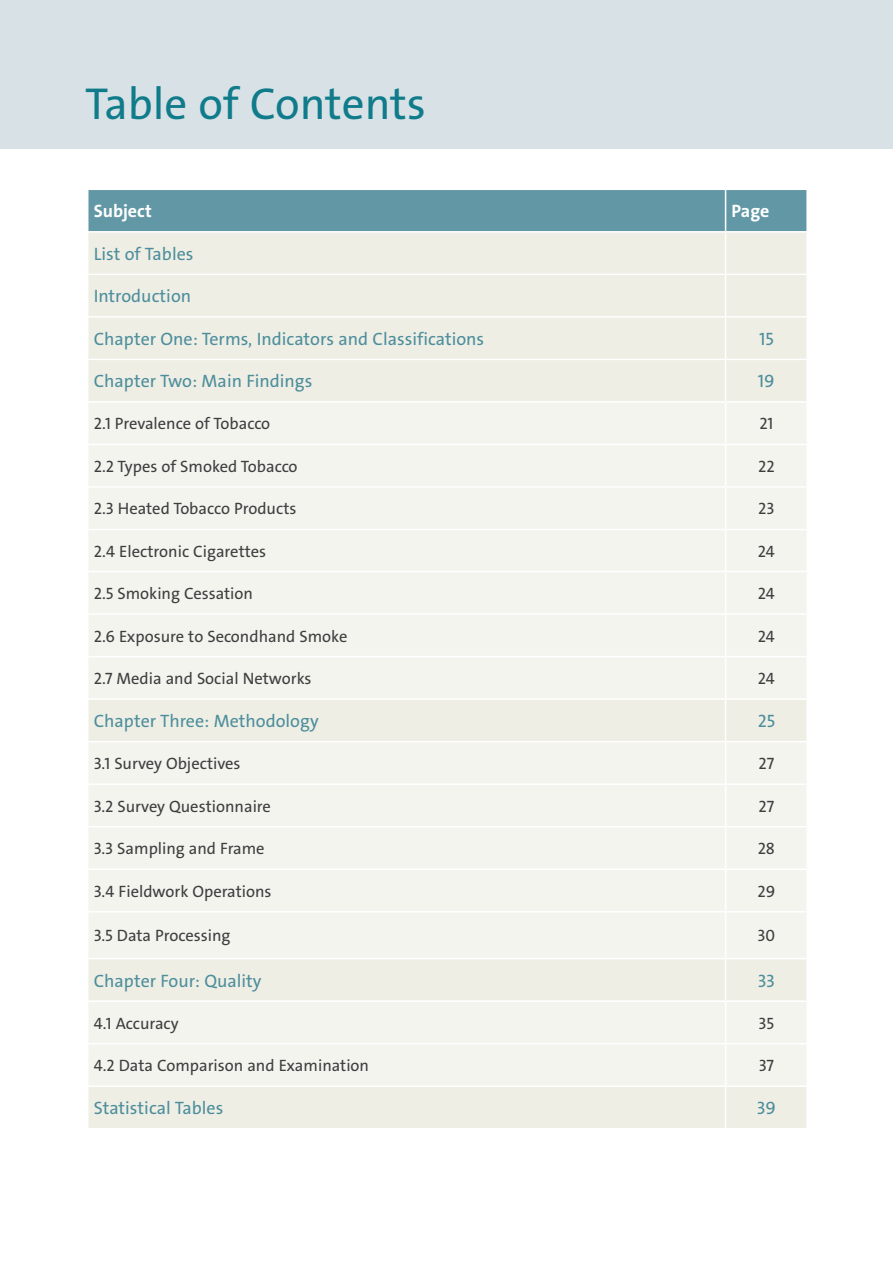
<style>
.page{position:relative;width:893px;height:1263px;background:#fff}
.page>*{position:absolute;margin:0;border:0;box-sizing:border-box;transform-origin:0 0}
.t1{font:45px "The Sans";color:#107b8a}
.t2{font:18px "The Sans";color:#4c8e9c}
.t3{font:700 18px "The Sans";color:#fff}
.t4{font:16.5px "The Sans";color:#3e3e3f}
</style>
<div class="page">
<div style="left:0;top:0;width:892px;height:148px;background:#d8e2e6"></div>
<div style="left:88px;top:190px;width:718px;height:41px;background:#6298a5"></div>
<div style="left:88px;top:233px;width:718px;height:895px;background:#efeee5"></div>
<svg style="left:88px;top:403px;width:718px;height:682px;background:#f2f3ed"></svg>
<hr style="left:725px;top:190px;width:1px;height:41px;background:#fff">
<hr style="left:725px;top:233px;width:1px;height:41px;background:#fff">
<hr style="left:87px;top:274px;width:639px;height:1px;background:#fff">
<hr style="left:726px;top:274px;width:82px;height:1px;background:#fff">
<hr style="left:725px;top:275px;width:1px;height:41px;background:#fff">
<hr style="left:87px;top:316px;width:639px;height:2px;background:#fff">
<hr style="left:726px;top:316px;width:82px;height:2px;background:#fff">
<hr style="left:725px;top:318px;width:1px;height:41px;background:#fff">
<hr style="left:87px;top:359px;width:639px;height:1px;background:#fff">
<hr style="left:726px;top:359px;width:82px;height:1px;background:#fff">
<hr style="left:725px;top:360px;width:1px;height:41px;background:#fff">
<hr style="left:87px;top:401px;width:639px;height:2px;background:#fff">
<hr style="left:726px;top:401px;width:82px;height:2px;background:#fff">
<hr style="left:725px;top:403px;width:1px;height:41px;background:#fff">
<hr style="left:87px;top:444px;width:639px;height:1px;background:#fff">
<hr style="left:726px;top:444px;width:82px;height:1px;background:#fff">
<hr style="left:725px;top:445px;width:1px;height:41px;background:#fff">
<hr style="left:87px;top:486px;width:639px;height:2px;background:#fff">
<hr style="left:726px;top:486px;width:82px;height:2px;background:#fff">
<hr style="left:725px;top:488px;width:1px;height:41px;background:#fff">
<hr style="left:87px;top:529px;width:639px;height:1px;background:#fff">
<hr style="left:726px;top:529px;width:82px;height:1px;background:#fff">
<hr style="left:725px;top:530px;width:1px;height:41px;background:#fff">
<hr style="left:87px;top:571px;width:639px;height:1px;background:#fff">
<hr style="left:726px;top:571px;width:82px;height:1px;background:#fff">
<hr style="left:725px;top:572px;width:1px;height:41px;background:#fff">
<hr style="left:87px;top:613px;width:639px;height:2px;background:#fff">
<hr style="left:726px;top:613px;width:82px;height:2px;background:#fff">
<hr style="left:725px;top:615px;width:1px;height:41px;background:#fff">
<hr style="left:87px;top:656px;width:639px;height:1px;background:#fff">
<hr style="left:726px;top:656px;width:82px;height:1px;background:#fff">
<hr style="left:725px;top:657px;width:1px;height:41px;background:#fff">
<hr style="left:87px;top:698px;width:639px;height:2px;background:#fff">
<hr style="left:726px;top:698px;width:82px;height:2px;background:#fff">
<hr style="left:725px;top:700px;width:1px;height:41px;background:#fff">
<hr style="left:87px;top:741px;width:639px;height:1px;background:#fff">
<hr style="left:726px;top:741px;width:82px;height:1px;background:#fff">
<hr style="left:725px;top:742px;width:1px;height:41px;background:#fff">
<hr style="left:87px;top:783px;width:639px;height:2px;background:#fff">
<hr style="left:726px;top:783px;width:82px;height:2px;background:#fff">
<hr style="left:725px;top:785px;width:1px;height:41px;background:#fff">
<hr style="left:87px;top:826px;width:639px;height:1px;background:#fff">
<hr style="left:726px;top:826px;width:82px;height:1px;background:#fff">
<hr style="left:725px;top:827px;width:1px;height:41px;background:#fff">
<hr style="left:87px;top:868px;width:639px;height:2px;background:#fff">
<hr style="left:726px;top:868px;width:82px;height:2px;background:#fff">
<hr style="left:725px;top:870px;width:1px;height:41px;background:#fff">
<hr style="left:87px;top:911px;width:639px;height:1px;background:#fff">
<hr style="left:726px;top:911px;width:82px;height:1px;background:#fff">
<hr style="left:725px;top:912px;width:1px;height:46px;background:#fff">
<hr style="left:87px;top:958px;width:639px;height:1px;background:#fff">
<hr style="left:726px;top:958px;width:82px;height:1px;background:#fff">
<hr style="left:725px;top:959px;width:1px;height:41px;background:#fff">
<hr style="left:87px;top:1000px;width:639px;height:2px;background:#fff">
<hr style="left:726px;top:1000px;width:82px;height:2px;background:#fff">
<hr style="left:725px;top:1002px;width:1px;height:41px;background:#fff">
<hr style="left:87px;top:1043px;width:639px;height:1px;background:#fff">
<hr style="left:726px;top:1043px;width:82px;height:1px;background:#fff">
<hr style="left:725px;top:1044px;width:1px;height:41px;background:#fff">
<hr style="left:87px;top:1085px;width:639px;height:2px;background:#fff">
<hr style="left:726px;top:1085px;width:82px;height:2px;background:#fff">
<hr style="left:725px;top:1087px;width:1px;height:41px;background:#fff">
<h1 class="t1" style="left:85px;top:76px;width:342px">Table of Contents</h1>
<p class="t3" style="left:94px;top:200px;width:60px">Subject</p>
<p class="t3" style="left:732px;top:200px;width:39px">Page</p>
<p class="t2" style="left:94px;top:243px;width:101px">List of Tables</p>
<p class="t2" style="left:94px;top:285px;width:99px">Introduction</p>
<p class="t2" style="left:94px;top:328px;width:392px">Chapter One: Terms, Indicators and Classifications</p>
<p class="t2" style="left:759px;top:328px;width:16px">15</p>
<p class="t2" style="left:94px;top:370px;width:220px">Chapter Two: Main Findings</p>
<p class="t2" style="left:758px;top:370px;width:18px">19</p>
<p class="t4" style="left:94px;top:413px;width:178px">2.1 Prevalence of Tobacco</p>
<p class="t4" style="left:759px;top:413px;width:15px">21</p>
<p class="t4" style="left:94px;top:456px;width:205px">2.2 Types of Smoked Tobacco</p>
<p class="t4" style="left:758px;top:456px;width:18px">22</p>
<p class="t4" style="left:94px;top:499px;width:204px">2.3 Heated Tobacco Products</p>
<p class="t4" style="left:758px;top:499px;width:18px">23</p>
<p class="t4" style="left:94px;top:541px;width:174px">2.4 Electronic Cigarettes</p>
<p class="t4" style="left:758px;top:541px;width:18px">24</p>
<p class="t4" style="left:94px;top:583px;width:161px">2.5 Smoking Cessation</p>
<p class="t4" style="left:758px;top:583px;width:18px">24</p>
<p class="t4" style="left:94px;top:626px;width:255px">2.6 Exposure to Secondhand Smoke</p>
<p class="t4" style="left:758px;top:626px;width:18px">24</p>
<p class="t4" style="left:94px;top:668px;width:219px">2.7 Media and Social Networks</p>
<p class="t4" style="left:758px;top:668px;width:18px">24</p>
<p class="t2" style="left:94px;top:710px;width:226px">Chapter Three: Methodology</p>
<p class="t2" style="left:758px;top:710px;width:19px">25</p>
<p class="t4" style="left:94px;top:753px;width:148px">3.1 Survey Objectives</p>
<p class="t4" style="left:759px;top:753px;width:17px">27</p>
<p class="t4" style="left:94px;top:796px;width:179px">3.2 Survey Questionnaire</p>
<p class="t4" style="left:759px;top:796px;width:17px">27</p>
<p class="t4" style="left:94px;top:838px;width:172px">3.3 Sampling and Frame</p>
<p class="t4" style="left:758px;top:838px;width:19px">28</p>
<p class="t4" style="left:94px;top:881px;width:179px">3.4 Fieldwork Operations</p>
<p class="t4" style="left:757px;top:881px;width:19px">29</p>
<p class="t4" style="left:94px;top:925px;width:138px">3.5 Data Processing</p>
<p class="t4" style="left:757px;top:925px;width:19px">30</p>
<p class="t2" style="left:94px;top:969px;width:169px">Chapter Four: Quality</p>
<p class="t2" style="left:758px;top:969px;width:19px">33</p>
<p class="t4" style="left:94px;top:1013px;width:86px">4.1 Accuracy</p>
<p class="t4" style="left:758px;top:1013px;width:17px">35</p>
<p class="t4" style="left:94px;top:1055px;width:277px">4.2 Data Comparison and Examination</p>
<p class="t4" style="left:759px;top:1055px;width:17px">37</p>
<p class="t2" style="left:94px;top:1097px;width:131px">Statistical Tables</p>
<p class="t2" style="left:757px;top:1097px;width:21px">39</p>
</div>
